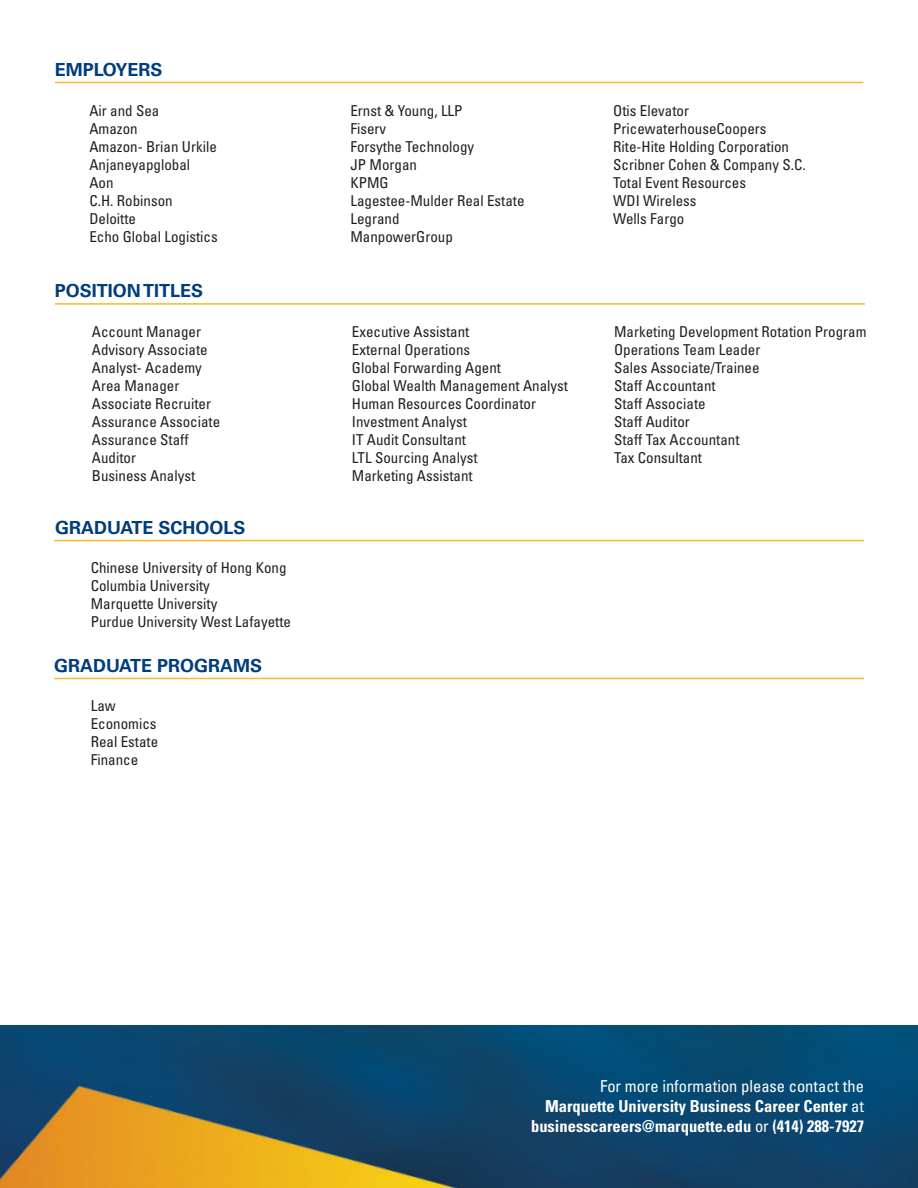
<style>
.page{position:relative;width:918px;height:1188px;background:#fff}
.page>*{position:absolute;margin:0;border:0;box-sizing:border-box;transform-origin:0 0}
.Subhead_u65_10{font:700 18px "Univers LT Std";color:#013d7d}
.t1{font:700 condensed 16.5px "Univers LT Std";color:#fff}
.t2{font:condensed 16.5px "Univers LT Std";color:#fff}
.t3{font:condensed 15px "Univers LT Std";color:#231f20}
.s1{font-weight:400}
</style>
<div class="page">
<hr style="left:55px;top:303px;width:810px;height:2px;background:#fcb828">
<img style="left:563px;top:1026px;width:355px;height:162px">
<hr style="left:54px;top:540px;width:810px;height:1px;background:#fcb828">
<img style="left:0;top:1025px;width:563px;height:163px">
<hr style="left:54px;top:678px;width:810px;height:1px;background:#fcb828">
<hr style="left:55px;top:82px;width:808px;height:1px;background:#fcb828">
<p class="Subhead_u65_10" style="left:55px;top:59px;width:109px">EMPLOYERS</p>
<p class="t3" style="left:89px;top:101px;width:71px">Air and Sea</p>
<p class="t3" style="left:89px;top:119px;width:50px">Amazon</p>
<p class="t3" style="left:89px;top:137px;width:129px">Amazon- Brian Urkile</p>
<p class="t3" style="left:89px;top:155px;width:102px">Anjaneyapglobal</p>
<p class="t3" style="left:89px;top:173px;width:26px">Aon</p>
<p class="t3" style="left:89px;top:191px;width:85px">C.H. Robinson</p>
<p class="t3" style="left:89px;top:209px;width:48px">Deloitte</p>
<p class="t3" style="left:89px;top:227px;width:130px">Echo Global Logistics</p>
<p class="Subhead_u65_10" style="left:55px;top:281px;width:150px">POSITION TITLES</p>
<p class="t3" style="left:92px;top:323px;width:111px">Account Manager</p>
<p class="t3" style="left:92px;top:341px;width:117px">Advisory Associate</p>
<p class="t3" style="left:92px;top:359px;width:111px">Analyst- Academy</p>
<p class="t3" style="left:92px;top:377px;width:89px">Area Manager</p>
<p class="t3" style="left:92px;top:395px;width:121px">Associate Recruiter</p>
<p class="t3" style="left:92px;top:413px;width:130px">Assurance Associate</p>
<p class="t3" style="left:92px;top:431px;width:98px">Assurance Staff</p>
<p class="t3" style="left:92px;top:449px;width:46px">Auditor</p>
<p class="t3" style="left:92px;top:467px;width:105px">Business Analyst</p>
<p class="Subhead_u65_10" style="left:55px;top:517px;width:192px">GRADUATE SCHOOLS</p>
<p class="t3" style="left:91px;top:558px;width:197px">Chinese University of Hong Kong</p>
<p class="t3" style="left:91px;top:576px;width:121px">Columbia University</p>
<p class="t3" style="left:91px;top:594px;width:128px">Marquette University</p>
<p class="t3" style="left:91px;top:612px;width:202px">Purdue University West Lafayette</p>
<p class="Subhead_u65_10" style="left:54px;top:655px;width:210px">GRADUATE PROGRAMS</p>
<p class="t3" style="left:91px;top:696px;width:26px">Law</p>
<p class="t3" style="left:91px;top:714px;width:67px">Economics</p>
<p class="t3" style="left:91px;top:732px;width:69px">Real Estate</p>
<p class="t3" style="left:91px;top:750px;width:49px">Finance</p>
<p class="t3" style="left:350px;top:101px;width:114px">Ernst &amp; Young, LLP</p>
<p class="t3" style="left:350px;top:119px;width:37px">Fiserv</p>
<p class="t3" style="left:350px;top:137px;width:125px">Forsythe Technology</p>
<p class="t3" style="left:350px;top:155px;width:68px">JP Morgan</p>
<p class="t3" style="left:350px;top:173px;width:40px">KPMG</p>
<p class="t3" style="left:350px;top:191px;width:176px">Lagestee-Mulder Real Estate</p>
<p class="t3" style="left:350px;top:209px;width:51px">Legrand</p>
<p class="t3" style="left:350px;top:227px;width:104px">ManpowerGroup</p>
<p class="t3" style="left:352px;top:323px;width:119px">Executive Assistant</p>
<p class="t3" style="left:352px;top:341px;width:120px">External Operations</p>
<p class="t3" style="left:352px;top:359px;width:151px">Global Forwarding Agent</p>
<p class="t3" style="left:352px;top:377px;width:218px">Global Wealth Management Analyst</p>
<p class="t3" style="left:352px;top:395px;width:186px">Human Resources Coordinator</p>
<p class="t3" style="left:352px;top:413px;width:116px">Investment Analyst</p>
<p class="t3" style="left:352px;top:431px;width:116px">IT Audit Consultant</p>
<p class="t3" style="left:352px;top:449px;width:127px">LTL Sourcing Analyst</p>
<p class="t3" style="left:352px;top:467px;width:122px">Marketing Assistant</p>
<p class="t3" style="left:613px;top:101px;width:77px">Otis Elevator</p>
<p class="t3" style="left:613px;top:119px;width:155px">PricewaterhouseCoopers</p>
<p class="t3" style="left:613px;top:137px;width:177px">Rite-Hite Holding Corporation</p>
<p class="t3" style="left:613px;top:155px;width:194px">Scribner Cohen &amp; Company S.C.</p>
<p class="t3" style="left:613px;top:173px;width:134px">Total Event Resources</p>
<p class="t3" style="left:613px;top:191px;width:85px">WDI Wireless</p>
<p class="t3" style="left:613px;top:209px;width:73px">Wells Fargo</p>
<p class="t3" style="left:614px;top:323px;width:254px">Marketing Development Rotation Program</p>
<p class="t3" style="left:614px;top:341px;width:148px">Operations Team Leader</p>
<p class="t3" style="left:614px;top:359px;width:147px">Sales Associate/Trainee</p>
<p class="t3" style="left:614px;top:377px;width:103px">Staff Accountant</p>
<p class="t3" style="left:614px;top:395px;width:93px">Staff Associate</p>
<p class="t3" style="left:614px;top:413px;width:77px">Staff Auditor</p>
<p class="t3" style="left:614px;top:431px;width:127px">Staff Tax Accountant</p>
<p class="t3" style="left:614px;top:449px;width:89px">Tax Consultant</p>
<p class="t2" style="left:600px;top:1076px;width:265px">For more information please contact the</p>
<p class="t1" style="left:545px;top:1096px;width:320px">Marquette University Business Career Center <span class="s1">at</span></p>
<p class="t1" style="left:531px;top:1116px;width:334px">businesscareers@marquette.edu <span class="s1">or</span> (414) 288-7927</p>
</div>
